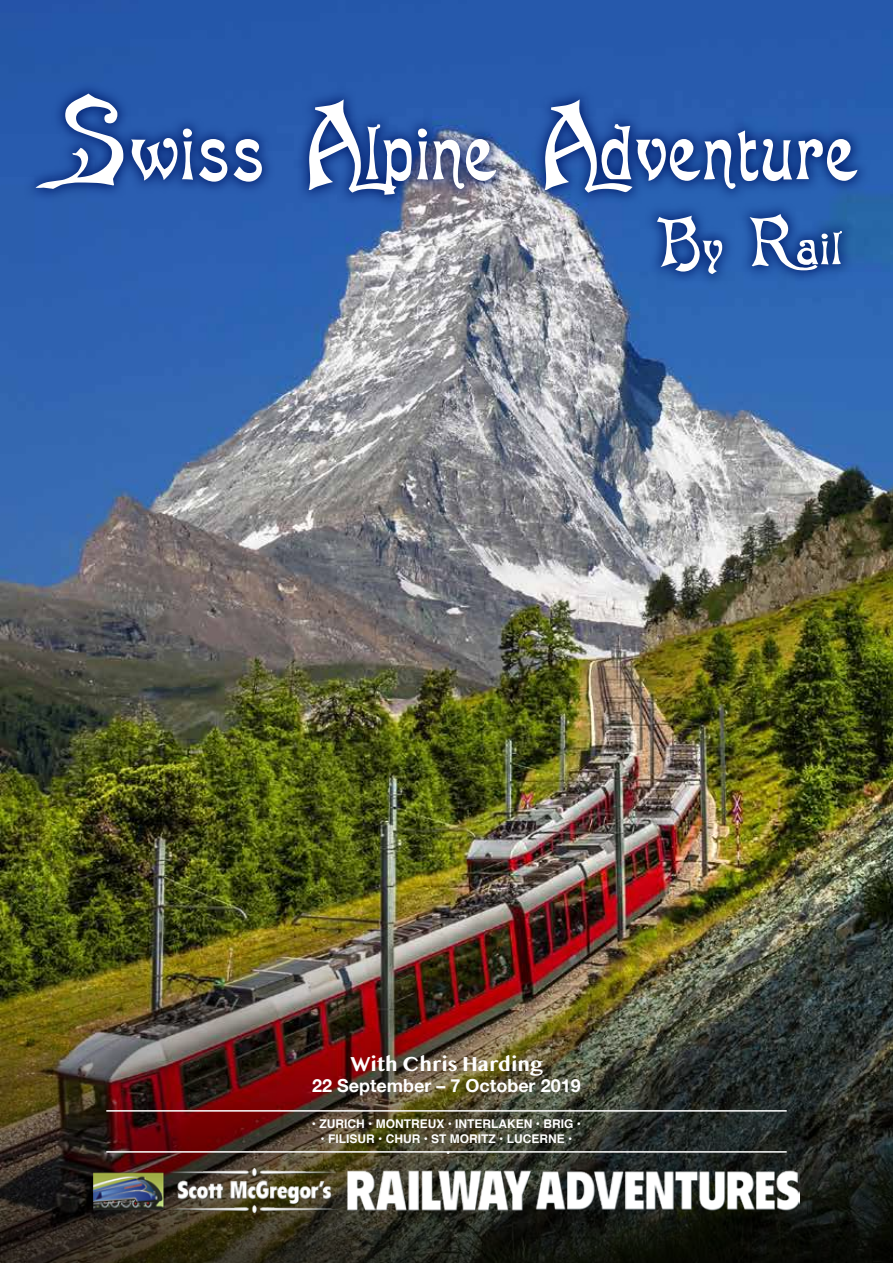
<style>
.page{position:relative;width:893px;height:1263px;background:#fff}
.page>*{position:absolute;margin:0;border:0;box-sizing:border-box;transform-origin:0 0}
.t1{font:700 21px "Malayalam MN";color:#fff}
.t2{font:700 18px "Helvetica Neue";color:#fff}
.t3{font:700 12px/14.4px "Helvetica";color:#fff;text-align:center}
</style>
<div class="page">
<img style="left:0;top:0;width:893px;height:869px">
<img style="left:0;top:869px;width:893px;height:394px">
<hr style="left:106px;top:1110px;width:681px;height:1px;background:#fff">
<img style="left:93px;top:1169px;width:707px;height:43px">
<hr style="left:106px;top:1151px;width:681px;height:2px;background:#fff">
<svg style="left:23px;top:81px;width:847px;height:127px;background:#3362ad"></svg>
<svg style="left:35px;top:94px;width:822px;height:101px"></svg>
<svg style="left:644px;top:201px;width:211px;height:86px;background:#2860ae"></svg>
<svg style="left:657px;top:214px;width:185px;height:60px"></svg>
<h1 class="t1" style="left:350px;top:1053px;width:194px">With Chris Harding</h1>
<h2 class="t2" style="left:312px;top:1072px;width:270px">22 September – 7 October 2019</h2>
<p class="t3" style="left:312px;top:1117px;width:271px">• ZURICH • MONTREUX • INTERLAKEN • BRIG •</p>
<p class="t3" style="left:321px;top:1131px;width:253px">• FILISUR • CHUR • ST MORITZ • LUCERNE • •</p>
</div>
